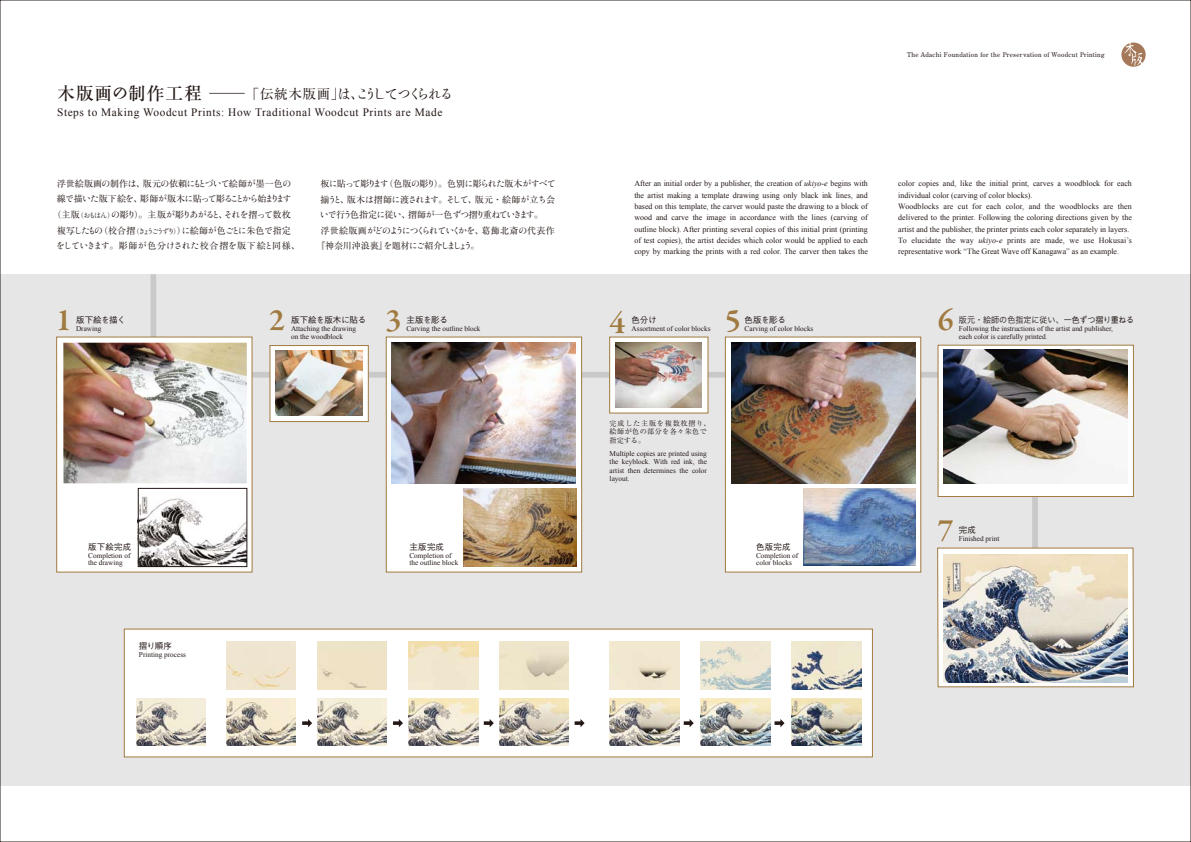
<style>
.page{position:relative;width:1191px;height:842px;background:#fff}
.page>*{position:absolute;margin:0;border:0;box-sizing:border-box;transform-origin:0 0}
.t1{font:600 31.9px "Garamond Premr Pro";color:#a17a40}
.t2{font:13.5px "Shuuei 3 Std";letter-spacing:-.185em;color:#231815}
.t3{font:11.3px "Times New Roman";letter-spacing:.05em;color:#231815}
.t4{font:9px "Ryumin Pro";letter-spacing:.01em;color:#231815}
.t5{font:9px "Ryumin Std Regular KO";letter-spacing:-.19em;color:#231815}
.t6{font:9px "Ryumin Std Regular KO";letter-spacing:-.145em;color:#231815}
.t7{font:9px "Ryumin Std Regular KO";letter-spacing:-.245em;color:#231815}
.t8{font:9px "Ryumin Std Regular KO";letter-spacing:-.135em;color:#231815}
.t9{font:9px "Ryumin Std Regular KO";letter-spacing:-.215em;color:#231815}
.t10{font:9px "Ryumin Std Regular KO";letter-spacing:-.165em;color:#231815}
.t11{font:9px "Ryumin Std Regular KO";letter-spacing:-.155em;color:#231815}
.t12{font:500 8.5px "Gothic BBB Pro";letter-spacing:.005em;color:#231815}
.t13{font:8.5px "Hira Kaku Pro W3";color:#231815;scale:.95 1}
.t14{font:500 8.5px "Gothic BBB Pro";letter-spacing:-.015em;color:#231815}
.t15{font:8px/11.3px "Times New Roman";color:#231815}
.t16{font:7.3px/7.1px "Times New Roman";color:#231815}
.t17{font:7.1px/8.5px "Ryumin Pro";letter-spacing:.06em;color:#231815}
.t18{font:6.4px "Century Old Style Std";letter-spacing:.05em;color:#231815}
.s1{font-family:"Ryumin Pro";font-weight:500;font-size:17.7px}
.s2{font-weight:500;font-size:17.7px}
.s3{font-family:"Ryumin Pro"}
.s4{font-family:"Ryumin Std Regular KO"}
.s5{font-size:7.1px}
.s6{font-family:"Ryumin Std Regular KO";font-size:7.1px}
.s7{font-style:italic}
.s8{font-family:"Gothic BBB Pro";font-weight:500}
</style>
<div class="page">
<img style="left:2px;top:42px;width:1187px;height:744px">
<p class="t2" style="left:57px;top:84px;width:398px"><span class="s1">木版画</span><span class="s2">の</span><span class="s1">制作工程 ──</span><span class="s3">「伝統木版画」</span>は<span class="s3">、</span>こうしてつくられる</p>
<p class="t3" style="left:57px;top:106px;width:387px">Steps to Making Woodcut Prints: How Traditional Woodcut Prints are Made</p>
<p class="t4" style="left:57px;top:176px;width:236px">浮世絵版画<span class="s4">の</span>制作<span class="s4">は、</span>版元<span class="s4">の</span>依頼<span class="s4">にもとづいて</span>絵師<span class="s4">が</span>墨一色<span class="s4">の</span></p>
<p class="t7" style="left:57px;top:193px;width:236px"><span class="s3">線</span>で<span class="s3">描</span>いた<span class="s3">版下絵</span>を、<span class="s3">彫師</span>が<span class="s3">版木</span>に<span class="s3">貼</span>って<span class="s3">彫</span>ることから<span class="s3">始</span>まります</p>
<p class="t6" style="left:52px;top:208px;width:240px">（<span class="s3">主版</span><span class="s5">（おもはん）</span>の<span class="s3">彫</span>り）。<span class="s3">主版</span>が<span class="s3">彫</span>りあがると、それを<span class="s3">摺</span>って<span class="s3">数枚</span></p>
<p class="t4" style="left:57px;top:223px;width:236px">複写<span class="s4">したもの（</span>校合摺<span class="s6">（きょうごうずり）</span><span class="s4">）に</span>絵師<span class="s4">が</span>色<span class="s4">ごとに</span>朱色<span class="s4">で</span>指定</p>
<p class="t10" style="left:56px;top:239px;width:245px">をしていきます。<span class="s3">彫師</span>が<span class="s3">色分</span>けされた<span class="s3">校合摺</span>を<span class="s3">版下絵</span>と<span class="s3">同様</span>、</p>
<p class="t8" style="left:320px;top:177px;width:237px"><span class="s3">板</span>に<span class="s3">貼</span>って<span class="s3">彫</span>ります（<span class="s3">色版</span>の<span class="s3">彫</span>り）。<span class="s3">色別</span>に<span class="s3">彫</span>られた<span class="s3">版木</span>がすべて</p>
<p class="t9" style="left:320px;top:193px;width:236px"><span class="s3">揃</span>うと、<span class="s3">版木</span>は<span class="s3">摺師</span>に<span class="s3">渡</span>されます。そして、<span class="s3">版元</span>・<span class="s3">絵師</span>が<span class="s3">立</span>ち<span class="s3">会</span></p>
<p class="t11" style="left:320px;top:208px;width:225px">いで<span class="s3">行</span>う<span class="s3">色指定</span>に<span class="s3">従</span>い、<span class="s3">摺師</span>が<span class="s3">一色</span>ずつ<span class="s3">摺</span>り<span class="s3">重</span>ねていきます。</p>
<p class="t5" style="left:320px;top:224px;width:236px"><span class="s3">浮世絵版画</span>がどのようにつくられていくかを、<span class="s3">葛飾北斎</span>の<span class="s3">代表作</span></p>
<p class="t5" style="left:316px;top:239px;width:165px">『<span class="s3">神奈川沖浪裏</span>』を<span class="s3">題材</span>にご<span class="s3">紹介</span>しましょう。</p>
<p class="t18" style="left:907px;top:50px;width:199px">The Adachi Foundation for the Preservation of Woodcut Printing</p>
<p class="t15" style="left:634px;top:178px;width:235px;text-align:justify">After an initial order by a publisher, the creation of <span class="s7">ukiyo-e</span> begins with the artist making a template drawing using only black ink lines, and based on this template, the carver would paste the drawing to a block of wood and carve the image in accordance with the lines (carving of outline block). After printing several copies of this initial print (printing of test copies), the artist decides which color would be applied to each copy by marking the prints with a red color. The carver then takes the</p>
<p class="t15" style="left:898px;top:178px;width:235px">color copies and, like the initial print, carves a woodblock for each individual color (carving of color blocks).<br>Woodblocks are cut for each color, and the woodblocks are then delivered to the printer. Following the coloring directions given by the artist and the publisher, the printer prints each color separately in layers.<br>To elucidate the way <span class="s7">ukiyo-e</span> prints are made, we use Hokusai’s representative work “The Great Wave off Kanagawa” as an example.</p>
<p class="t1" style="left:56px;top:301px;width:17px">1</p>
<p class="t12" style="left:76px;top:313px;width:51px">版下絵を描く</p>
<p class="t16" style="left:76px;top:325px;width:27px">Drawing</p>
<p class="t1" style="left:269px;top:301px;width:17px">2</p>
<p class="t14" style="left:291px;top:313px;width:77px">版下絵を版木に貼る</p>
<p class="t16" style="left:291px;top:325px;width:67px">Attaching the drawing on the woodblock</p>
<p class="t1" style="left:385px;top:301px;width:17px">3</p>
<p class="t1" style="left:725px;top:301px;width:17px">5</p>
<p class="t1" style="left:938px;top:301px;width:17px">6</p>
<p class="t1" style="left:609px;top:304px;width:17px">4</p>
<p class="t12" style="left:631px;top:313px;width:26px">色分け</p>
<p class="t13" style="left:959px;top:312px;width:186px">版元・絵師の色指定に従い、<span class="s8">一色ずつ摺り重ねる</span></p>
<p class="t16" style="left:959px;top:325px;width:156px">Following the instructions of the artist and publisher, each color is carefully printed.</p>
<p class="t12" style="left:406px;top:313px;width:43px">主版を彫る</p>
<p class="t16" style="left:406px;top:325px;width:76px">Carving the outline block</p>
<p class="t12" style="left:744px;top:313px;width:43px">色版を彫る</p>
<p class="t16" style="left:744px;top:325px;width:70px">Carving of color blocks</p>
<p class="t16" style="left:631px;top:325px;width:80px">Assortment of color blocks</p>
<p class="t17" style="left:609px;top:418px;width:102px">完成した主版を複数枚摺り、絵師が色の部分を各々朱色で指定する。</p>
<p class="t16" style="left:609px;top:449px;width:99px;line-height:8.5px;text-align:justify">Multiple copies are printed using the keyblock. With red ink, the artist then determines the color layout.</p>
<p class="t12" style="left:88px;top:540px;width:45px">版下絵完成</p>
<p class="t16" style="left:88px;top:552px;width:44px">Completion of the drawing</p>
<p class="t12" style="left:409px;top:540px;width:36px">主版完成</p>
<p class="t16" style="left:409px;top:552px;width:50px">Completion of the outline block</p>
<p class="t12" style="left:756px;top:540px;width:36px">色版完成</p>
<p class="t16" style="left:756px;top:552px;width:44px">Completion of color blocks</p>
<p class="t1" style="left:938px;top:511px;width:17px">7</p>
<p class="t12" style="left:958px;top:523px;width:19px">完成</p>
<p class="t16" style="left:958px;top:535px;width:42px">Finished print</p>
<p class="t12" style="left:139px;top:639px;width:35px">摺り順序</p>
<p class="t16" style="left:139px;top:650px;width:49px">Printing process</p>
</div>
